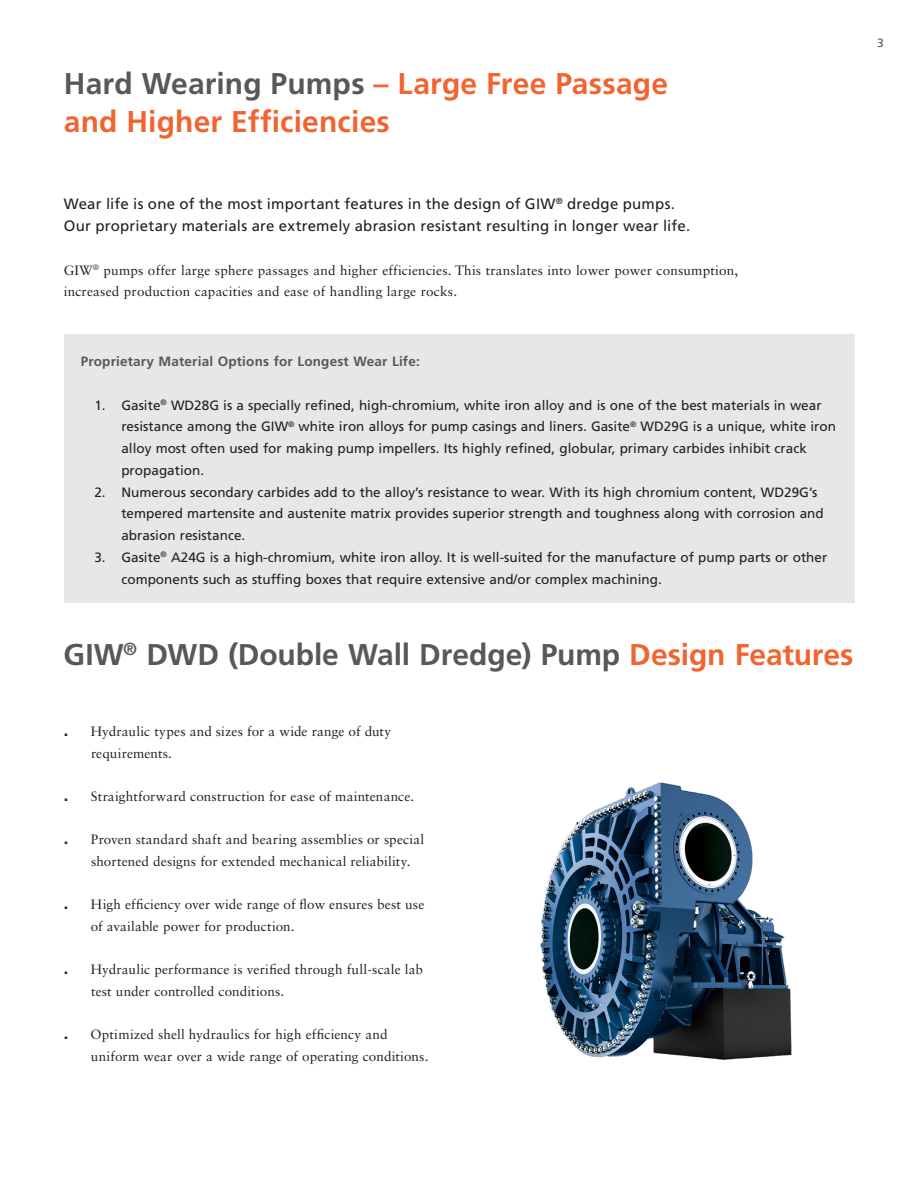
<style>
.page{position:relative;width:918px;height:1188px;background:#fff}
.page>*{position:absolute;margin:0;border:0;box-sizing:border-box;transform-origin:0 0}
.t1{font:700 30px/37.5px "Frutiger LT Std";letter-spacing:.005em;color:#f2642f}
._01_Heading{font:700 30px "Frutiger LT Std";letter-spacing:-.005em;color:#57585a}
.t2{font:15px/21.8px "Frutiger LT Std";letter-spacing:.015em;color:#231f20}
.t3{font:13.5px/21.8px "Frutiger LT Std";color:#231f20}
._04_Subheading_Dimen{font:13.5px/21.8px "Sabon LT Std";letter-spacing:.015em;color:#231f20}
.Box_heading{font:700 13.5px "Frutiger LT Std";letter-spacing:.015em;color:#57585a}
.Page_number{font:12px "Frutiger LT Std";color:#57585a}
.s1{color:#57585a}
.s2{color:#f2642f}
.s3{font-family:"Arial";font-size:5.25px}
</style>
<div class="page">
<div style="left:64px;top:334px;width:790px;height:269px;background:#e6e7e9"></div>
<img style="left:540px;top:782px;width:252px;height:278px">
<p class="t1" style="left:64px;top:65px;width:606px"><span class="s1">Hard Wearing Pumps</span> – Large Free Passage and Higher Efficiencies</p>
<p class="t2" style="left:64px;top:193px;width:628px">Wear life is one of the most important features in the design of GIW<sup>®</sup> dredge pumps.<br>Our proprietary materials are extremely abrasion resistant resulting in longer wear life.</p>
<p class="_04_Subheading_Dimen" style="left:64px;top:259px;width:676px">GIW<sup>®</sup> pumps offer large sphere passages and higher efficiencies. This translates into lower power consumption, increased production capacities and ease of handling large rocks.</p>
<p class="Box_heading" style="left:81px;top:354px;width:340px">Proprietary Material Options for Longest Wear Life:</p>
<p class="t3" style="left:121px;top:394px;width:716px;text-indent:-27px">1. Gasite<sup>®</sup> WD28G is a specially refined, high-chromium, white iron alloy and is one of the best materials in wear resistance among the GIW<sup>®</sup> white iron alloys for pump casings and liners. Gasite<sup>®</sup> WD29G is a unique, white iron alloy most often used for making pump impellers. Its highly refined, globular, primary carbides inhibit crack propagation.</p>
<p class="t3" style="left:121px;top:481px;width:704px;text-indent:-27px">2. Numerous secondary carbides add to the alloy’s resistance to wear. With its high chromium content, WD29G’s tempered martensite and austenite matrix provides superior strength and toughness along with corrosion and abrasion resistance.</p>
<p class="t3" style="left:121px;top:546px;width:707px;text-indent:-27px">3. Gasite<sup>®</sup> A24G is a high-chromium, white iron alloy. It is well-suited for the manufacture of pump parts or other components such as stuffing boxes that require extensive and/or complex machining.</p>
<p class="_01_Heading" style="left:63px;top:637px;width:792px">GIW<sup>®</sup> DWD (Double Wall Dredge) Pump <span class="s2">Design Features</span></p>
<p class="_04_Subheading_Dimen" style="left:91px;top:720px;width:302px;text-indent:-26px"><span class="s3">■</span> Hydraulic types and sizes for a wide range of duty requirements.</p>
<p class="_04_Subheading_Dimen" style="left:65px;top:785px;width:351px"><span class="s3">■</span> Straightforward construction for ease of maintenance.</p>
<p class="_04_Subheading_Dimen" style="left:91px;top:828px;width:334px;text-indent:-27px"><span class="s3">■</span> Proven standard shaft and bearing assemblies or special shortened designs for extended mechanical reliability.</p>
<p class="_04_Subheading_Dimen" style="left:91px;top:894px;width:335px;text-indent:-26px"><span class="s3">■</span> High efficiency over wide range of flow ensures best use of available power for production.</p>
<p class="_04_Subheading_Dimen" style="left:91px;top:958px;width:333px;text-indent:-26px"><span class="s3">■</span> Hydraulic performance is verified through full-scale lab test under controlled conditions.</p>
<p class="_04_Subheading_Dimen" style="left:91px;top:1023px;width:339px;text-indent:-26px"><span class="s3">■</span> Optimized shell hydraulics for high efficiency and uniform wear over a wide range of operating conditions.</p>
<p class="Page_number" style="left:877px;top:36px;width:8px">3</p>
</div>
